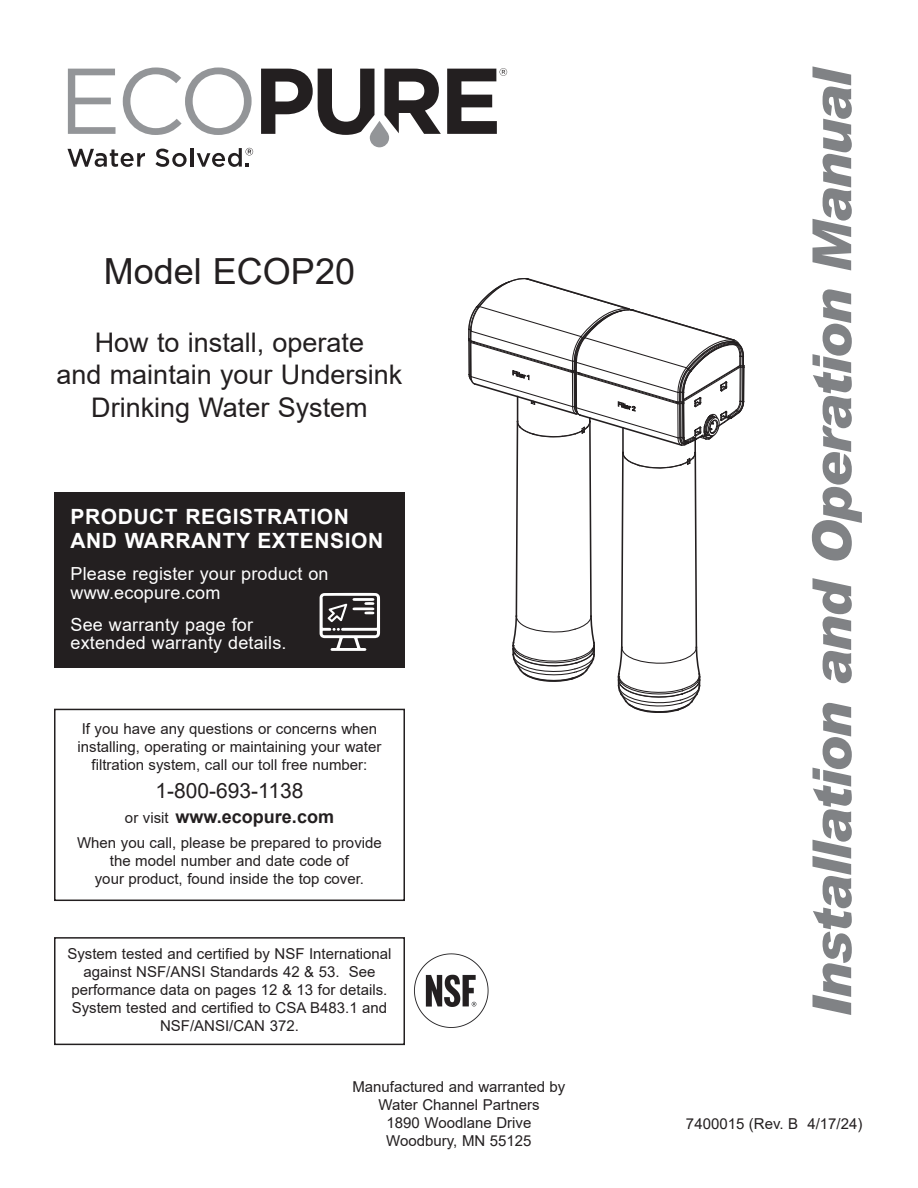
<style>
.page{position:relative;width:918px;height:1188px;background:#fff}
.page>*{position:absolute;margin:0;border:0;box-sizing:border-box;transform-origin:0 0}
.t1{font:italic 900 54px "Arial";letter-spacing:-.035em;color:#808285}
.t2{font:36px "Arial";color:#231f20}
.t3{font:27px/32.4px "Arial";color:#231f20;text-align:center}
.t4{font:700 21px/24px "Arial";letter-spacing:.03em;color:#fff}
.t5{font:21px "Arial";color:#231f20}
.t6{font:18px/18.8px "Arial";letter-spacing:.01em;color:#fff}
.t7{font:700 18px "Arial";color:#231f20}
.t8{font:15px/18px "Arial";color:#231f20;text-align:center}
.s1{font-weight:400;font-size:15px}
</style>
<div class="page">
<svg style="left:468px;top:278px;width:277px;height:435px"></svg>
<div style="left:54px;top:937px;width:351px;height:108px;border:2px solid #231f20"></div>
<img style="left:414px;top:954px;width:74px;height:74px">
<div style="left:54px;top:709px;width:351px;height:192px;border:2px solid #231f20"></div>
<svg style="left:68px;top:69px;width:48px;height:65px"></svg>
<svg style="left:123px;top:68px;width:129px;height:67px"></svg>
<svg style="left:261px;top:69px;width:180px;height:78px"></svg>
<svg style="left:447px;top:68px;width:60px;height:66px"></svg>
<svg style="left:67px;top:149px;width:78px;height:18px"></svg>
<svg style="left:155px;top:149px;width:32px;height:18px"></svg>
<hr style="left:190px;top:148px;width:3px;height:19px;background:#231f20">
<svg style="left:197px;top:148px;width:56px;height:19px"></svg>
<div style="left:54px;top:493px;width:351px;height:175px;background:#231f20"></div>
<svg style="left:320px;top:593px;width:60px;height:58px"></svg>
<h2 class="t2" style="left:104px;top:252px;width:253px">Model ECOP20</h2>
<h3 class="t3" style="left:57px;top:326px;width:347px">How to install, operate<br>and maintain your Undersink<br>Drinking Water System</h3>
<h3 class="t4" style="left:70px;top:505px;width:314px">PRODUCT REGISTRATION<br>AND WARRANTY EXTENSION</h3>
<p class="t6" style="left:70px;top:565px;width:260px">Please register your product on www.ecopure.com</p>
<p class="t6" style="left:70px;top:615px;width:218px">See warranty page for extended warranty details.</p>
<p class="t8" style="left:78px;top:720px;width:305px">If you have any questions or concerns when installing, operating or maintaining your water filtration system, call our toll free number:</p>
<h3 class="t5" style="left:156px;top:779px;width:149px">1-800-693-1138</h3>
<p class="t7" style="left:125px;top:807px;width:211px"><span class="s1">or visit</span> www.ecopure.com</p>
<p class="t8" style="left:77px;top:833px;width:306px">When you call, please be prepared to provide the model number and date code of<br>your product, found inside the top cover.</p>
<p class="t8" style="left:67px;top:945px;width:326px">System tested and certified by NSF International against NSF/ANSI Standards 42 &amp; 53. See performance data on pages 12 &amp; 13 for details.<br>System tested and certified to CSA B483.1 and NSF/ANSI/CAN 372.</p>
<p class="t8" style="left:352px;top:1078px;width:215px">Manufactured and warranted by<br>Water Channel Partners<br>1890 Woodlane Drive<br>Woodbury, MN 55125</p>
<h1 class="t1" style="left:792px;top:1018px;width:953px;rotate:-90deg">Installation and Operation Manual</h1>
<p class="t8" style="left:686px;top:1115px;width:178px">7400015 (Rev. B 4/17/24)</p>
</div>
